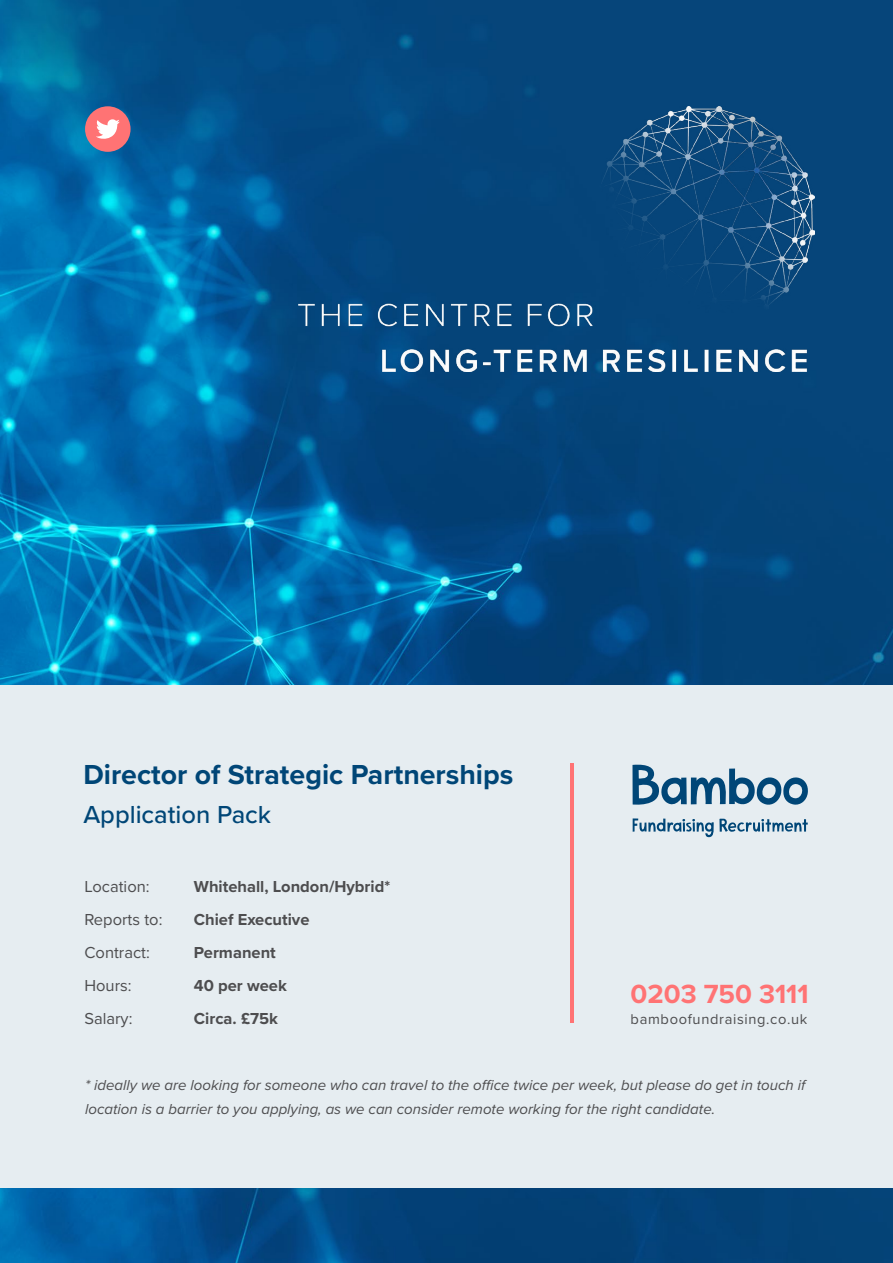
<style>
.page{position:relative;width:893px;height:1263px;background:#fff}
.page>*{position:absolute;margin:0;border:0;box-sizing:border-box;transform-origin:0 0}
.t1{font:700 28.5px "Proxima Nova";color:#004677}
.t2{font:700 27.3px "Proxima Nova";color:#ff7374}
.t3{font:500 25.5px "Proxima Nova";color:#004677}
.t4{font:700 16.5px "Proxima Nova";color:#4d4d4f}
.t5{font:16.5px "Proxima Nova";color:#4d4d4f}
.t6{font:italic 15px/24px "Proxima Nova";color:#4d4d4f}
.t7{font:14.7px "Proxima Nova";letter-spacing:.045em;color:#4d4d4f}
</style>
<div class="page">
<img style="left:0;top:0;width:893px;height:685px">
<div style="left:0;top:685px;width:893px;height:518px;background:#e6edf1"></div>
<img style="left:0;top:1188px;width:893px;height:75px">
<img style="left:298px;top:106px;width:516px;height:265px">
<svg style="left:633px;top:818px;width:175px;height:19px"></svg>
<svg style="left:632px;top:764px;width:176px;height:41px"></svg>
<div style="left:85px;top:106px;width:46px;height:46px;background:#ff7374;border-radius:50%"></div>
<svg style="left:96px;top:119px;width:24px;height:20px"></svg>
<hr style="left:570px;top:763px;width:4px;height:260px;background:#ff7374">
<h1 class="t1" style="left:83px;top:753px;width:432px">Director of Strategic Partnerships</h1>
<h3 class="t3" style="left:83px;top:795px;width:189px">Application Pack</h3>
<p class="t5" style="left:84px;top:874px;width:67px">Location:</p>
<p class="t4" style="left:194px;top:874px;width:198px">Whitehall, London/Hybrid*</p>
<p class="t5" style="left:84px;top:907px;width:80px">Reports to:</p>
<p class="t4" style="left:194px;top:907px;width:117px">Chief Executive</p>
<p class="t5" style="left:84px;top:940px;width:67px">Contract:</p>
<p class="t4" style="left:194px;top:940px;width:83px">Permanent</p>
<p class="t5" style="left:84px;top:973px;width:49px">Hours:</p>
<p class="t4" style="left:194px;top:973px;width:95px">40 per week</p>
<p class="t5" style="left:84px;top:1006px;width:50px">Salary:</p>
<p class="t4" style="left:194px;top:1006px;width:86px">Circa. £75k</p>
<h2 class="t2" style="left:631px;top:973px;width:179px">0203 750 3111</h2>
<p class="t7" style="left:631px;top:1008px;width:178px">bamboofundraising.co.uk</p>
<p class="t6" style="left:85px;top:1072px;width:722px">* ideally we are looking for someone who can travel to the office twice per week, but please do get in touch if location is a barrier to you applying, as we can consider remote working for the right candidate.</p>
</div>
